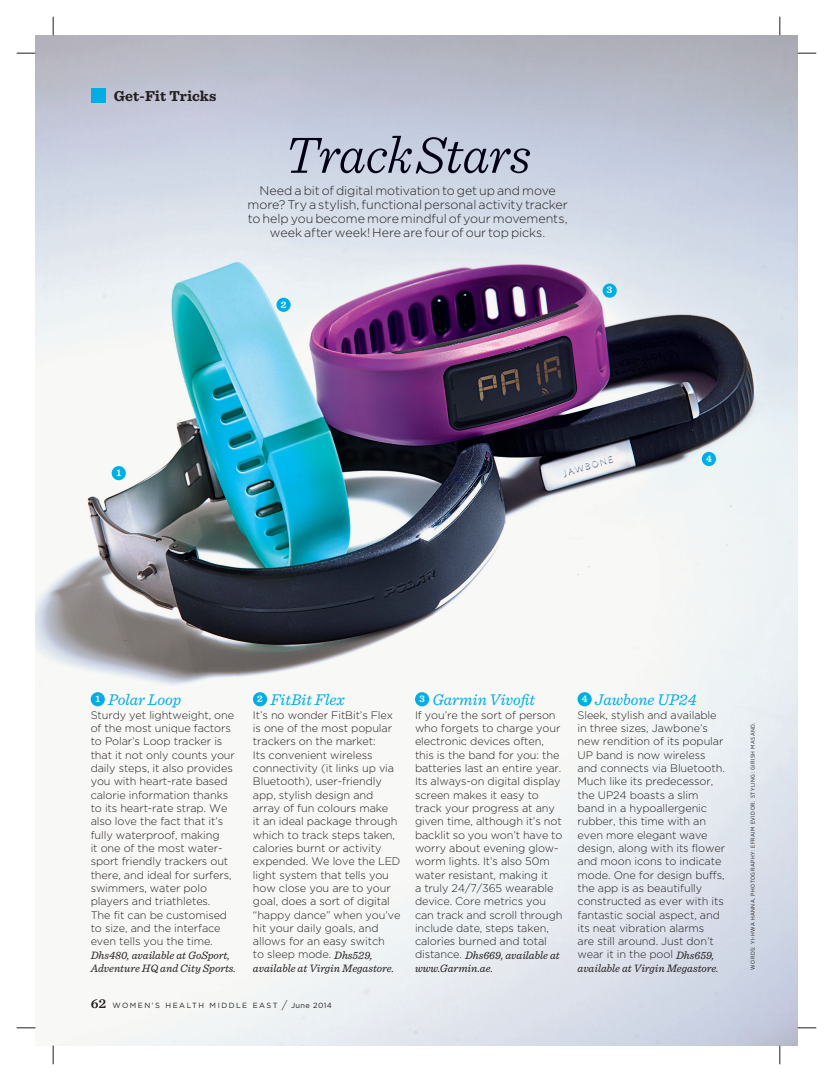
<style>
.page{position:relative;width:833px;height:1081px;background:#fff}
.page>*{position:absolute;margin:0;border:0;box-sizing:border-box;transform-origin:0 0}
.t1{font:italic 300 53.75px "Sentinel";letter-spacing:-.015em;color:#000012}
.t2{font:italic 16.25px "Sentinel";color:#00aee5}
.t3{font:700 15px "Sentinel";color:#231f20}
.t4{font:300 12.5px/14px "Gotham";letter-spacing:-.005em;color:#231f20;text-align:center}
.t5{font:italic 11.25px/13.2px "Sentinel";color:#231f20}
.t6{font:300 11px/13.2px "Gotham";letter-spacing:-.01em;color:#231f20}
.t7{font:600 10px "Sentinel";color:#fff}
.t8{font:7.5px "Gotham";letter-spacing:.2em;color:#231f20}
.t9{font:5.62px "Gotham Narrow";letter-spacing:.085em;color:#231f20}
.s1{font-family:"Sentinel";font-weight:400;font-style:italic;font-size:11.25px}
.s2{font-family:"Chronicle Text G2 Semi";font-size:13.75px}
.s3{font-weight:300;font-size:11.25px}
.s4{font-family:"Gotham";font-weight:300;font-style:normal;font-size:11px}
</style>
<div class="page">
<img style="left:35px;top:35px;width:762px;height:1010px">
<div style="left:112px;top:466px;width:14px;height:14px;background:#00aee5;border-radius:50%"></div>
<div style="left:276px;top:298px;width:15px;height:14px;background:#00aee5;border-radius:50%"></div>
<div style="left:602px;top:283px;width:15px;height:15px;background:#00aee5;border-radius:50%"></div>
<div style="left:702px;top:452px;width:14px;height:14px;background:#00aee5;border-radius:50%"></div>
<div style="left:91px;top:88px;width:15px;height:15px;background:#00aee5"></div>
<div style="left:91px;top:692px;width:14px;height:14px;background:#00aee5;border-radius:50%"></div>
<div style="left:253px;top:692px;width:14px;height:14px;background:#00aee5;border-radius:50%"></div>
<div style="left:415px;top:692px;width:14px;height:14px;background:#00aee5;border-radius:50%"></div>
<div style="left:577px;top:692px;width:14px;height:14px;background:#00aee5;border-radius:50%"></div>
<svg style="left:17px;top:52px;width:18px;height:2px"></svg>
<svg style="left:797px;top:52px;width:19px;height:2px"></svg>
<svg style="left:17px;top:1027px;width:18px;height:1px"></svg>
<svg style="left:797px;top:1027px;width:19px;height:1px"></svg>
<svg style="left:52px;top:17px;width:2px;height:18px"></svg>
<svg style="left:52px;top:1045px;width:2px;height:19px"></svg>
<svg style="left:779px;top:17px;width:1px;height:18px"></svg>
<svg style="left:779px;top:1045px;width:1px;height:19px"></svg>
<h3 class="t3" style="left:114px;top:91px;width:104px">Get-Fit Tricks</h3>
<h1 class="t1" style="left:284px;top:136px;width:248px">Track Stars</h1>
<p class="t4" style="left:247px;top:185px;width:322px">Need a bit of digital motivation to get up and move more? Try a stylish, functional personal activity tracker to help you become more mindful of your movements, week after week! Here are four of our top picks.</p>
<p class="t7" style="left:281px;top:301px;width:7px">2</p>
<p class="t7" style="left:607px;top:286px;width:7px">3</p>
<p class="t7" style="left:116px;top:469px;width:6px">1</p>
<p class="t7" style="left:706px;top:455px;width:7px">4</p>
<h2 class="t2" style="left:95px;top:694px;width:87px"><sup>1</sup> Polar Loop</h2>
<h2 class="t2" style="left:270px;top:694px;width:76px">FitBit Flex</h2>
<h2 class="t2" style="left:432px;top:694px;width:104px">Garmin Vivofit</h2>
<p class="t7" style="left:257px;top:695px;width:7px">2</p>
<p class="t7" style="left:419px;top:695px;width:7px">3</p>
<p class="t7" style="left:582px;top:695px;width:7px">4</p>
<h2 class="t2" style="left:595px;top:694px;width:103px">Jawbone UP24</h2>
<p class="t6" style="left:91px;top:709px;width:146px">Sturdy yet lightweight, one of the most unique factors to Polar’s Loop tracker is that it not only counts your daily steps, it also provides you with heart-rate based calorie information thanks to its heart-rate strap. We also love the fact that it’s fully waterproof, making<br>it one of the most water&shy;sport friendly trackers out there, and ideal for surfers, swimmers, water polo players and triathletes.<br>The fit can be customised to size, and the interface even tells you the time.</p>
<p class="t5" style="left:91px;top:949px;width:147px">Dhs480, available at GoSport,<br>Adventure HQ and City Sports.</p>
<p class="t6" style="left:253px;top:709px;width:149px">It’s no wonder FitBit’s Flex is one of the most popular trackers on the market:<br>Its convenient wireless connectivity (it links up via<br>Bluetooth), user-friendly app, stylish design and array of fun colours make<br>it an ideal package through which to track steps taken, calories burnt or activity expended. We love the LED light system that tells you how close you are to your goal, does a sort of digital “happy dance” when you’ve hit your daily goals, and allows for an easy switch<br>to sleep mode. <span class="s1">Dhs529,</span></p>
<p class="t5" style="left:253px;top:962px;width:143px">available at Virgin Megastore.</p>
<p class="t8" style="left:91px;top:1002px;width:243px"><span class="s2">62</span> WOMEN’S HEALTH MIDDLE EAST <span class="s3">/</span> June 2014</p>
<p class="t6" style="left:415px;top:709px;width:149px">If you’re the sort of person who forgets to charge your electronic devices often, this is the band for you: the batteries last an entire year.<br>Its always-on digital display screen makes it easy to track your progress at any given time, although it’s not backlit so you won’t have to worry about evening glow&shy;worm lights. It’s also 50m water resistant, making it<br>a truly 24/7/365 wearable device. Core metrics you can track and scroll through include date, steps taken, calories burned and total</p>
<p class="t5" style="left:415px;top:949px;width:146px"><span class="s4">distance.</span> Dhs669, available at www.Garmin.ae.</p>
<p class="t6" style="left:577px;top:709px;width:149px">Sleek, stylish and available in three sizes, Jawbone’s new rendition of its popular<br>UP band is now wireless and connects via Bluetooth.<br>Much like its predecessor, the UP24 boasts a slim band in a hypoallergenic rubber, this time with an even more elegant wave design, along with its flower and moon icons to indicate mode. One for design buffs, the app is as beautifully constructed as ever with its fantastic social aspect, and its neat vibration alarms<br>are still around. Just don’t wear it in the pool <span class="s1">Dhs659,</span></p>
<p class="t5" style="left:577px;top:962px;width:143px">available at Virgin Megastore.</p>
<p class="t9" style="left:750px;top:969px;width:249px;rotate:-90deg">WORDS: YI-HWA HANNA. PHOTOGRAPHY: EFRAIM EVIDOR. STYLING: GIRISH MASAND.</p>
</div>
